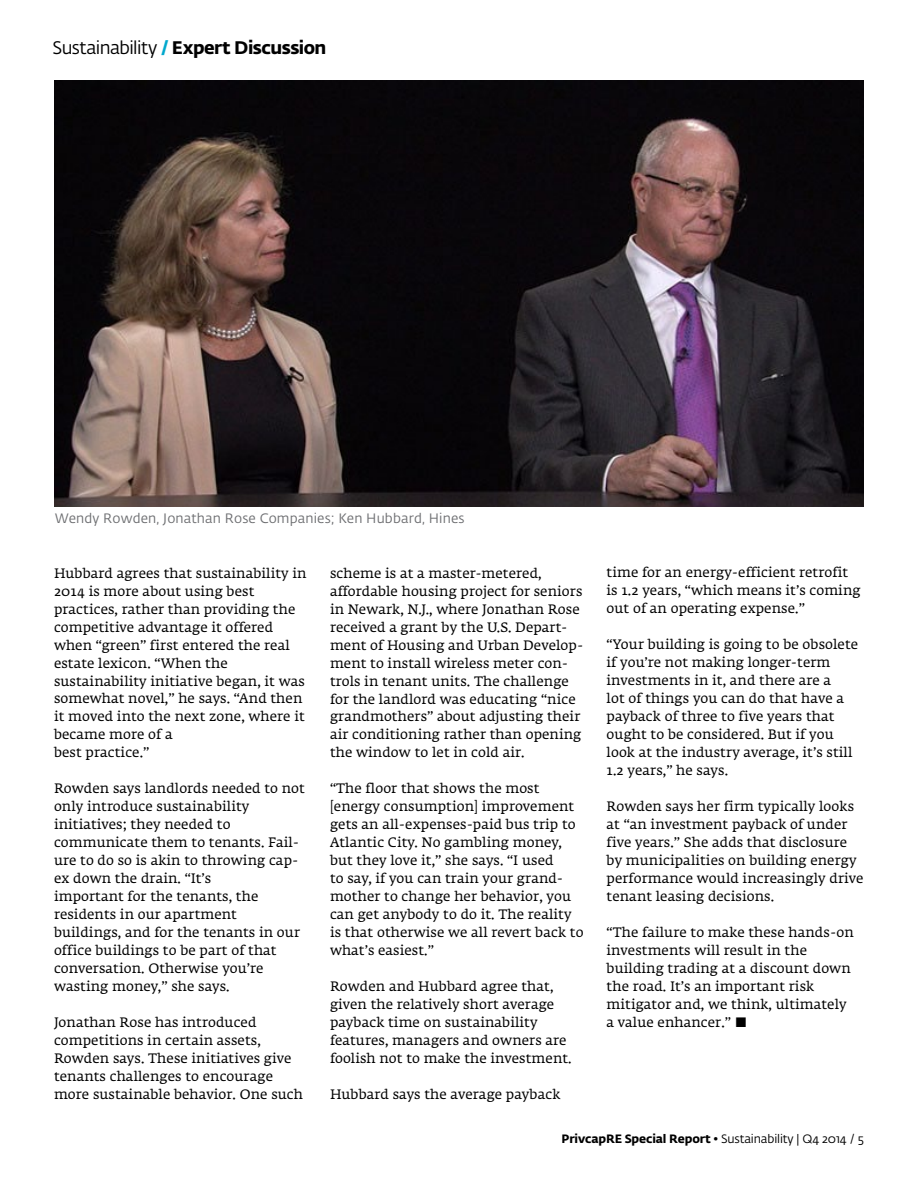
<style>
.page{position:relative;width:918px;height:1188px;background:#fff}
.page>*{position:absolute;margin:0;border:0;box-sizing:border-box;transform-origin:0 0}
.t1{font:700 18px "Fedra Sans Alt Pro";letter-spacing:-.025em;color:#000}
.t2{font:13.5px/18px "Fedra Serif A Std";letter-spacing:.01em;color:#000}
.t3{font:13.5px "Fedra Sans Alt Pro";letter-spacing:.01em;color:#6d6e71}
.t4{font:12px "Fedra Sans Alt Pro";letter-spacing:-.01em;color:#000}
.s1{font-weight:400}
.s2{color:#00a8cd}
.s3{font-family:"Fedra Sans Alt Pro";font-weight:500}
.s4{font-weight:700}
</style>
<div class="page">
<img style="left:55px;top:80px;width:808px;height:427px">
<h1 class="t1" style="left:52px;top:33px;width:275px"><span class="s1">Sustainability</span> <span class="s2">/</span> Expert Discussion</h1>
<p class="t3" style="left:55px;top:508px;width:411px">Wendy Rowden, Jonathan Rose Companies; Ken Hubbard, Hines</p>
<p class="t2" style="left:54px;top:565px;width:254px">Hubbard agrees that sustainability in<br>2014 is more about using best practices, rather than providing the competitive advantage it offered when “green” first entered the real estate lexicon. “When the sustainability initiative began, it was somewhat novel,” he says. “And then it moved into the next zone, where it became more of a<br>best practice.”</p>
<p class="t2" style="left:54px;top:781px;width:252px">Rowden says landlords needed to not only introduce sustainability initiatives; they needed to communicate them to tenants. Fail&shy;ure to do so is akin to throwing cap&shy;ex down the drain. “It’s<br>important for the tenants, the residents in our apartment buildings, and for the tenants in our office buildings to be part of that conversation. Otherwise you’re wasting money,” she says.</p>
<p class="t2" style="left:54px;top:1015px;width:251px">Jonathan Rose has introduced competitions in certain assets, Rowden says. These initiatives give tenants challenges to encourage more sustainable behavior. One such</p>
<p class="t2" style="left:330px;top:565px;width:255px">scheme is at a master-metered, affordable housing project for seniors in Newark, N.J., where Jonathan Rose received a grant by the U.S. Depart&shy;ment of Housing and Urban Develop&shy;ment to install wireless meter con&shy;trols in tenant units. The challenge for the landlord was educating “nice grandmothers” about adjusting their air conditioning rather than opening the window to let in cold air.</p>
<p class="t2" style="left:330px;top:781px;width:255px">“The floor that shows the most [energy consumption] improvement gets an all-expenses-paid bus trip to Atlantic City. No gambling money, but they love it,” she says. “I used<br>to say, if you can train your grand&shy;mother to change her behavior, you can get anybody to do it. The reality is that otherwise we all revert back to what’s easiest.”</p>
<p class="t2" style="left:330px;top:979px;width:243px">Rowden and Hubbard agree that, given the relatively short average payback time on sustainability features, managers and owners are foolish not to make the investment.</p>
<p class="t2" style="left:330px;top:1087px;width:232px">Hubbard says the average payback</p>
<p class="t2" style="left:607px;top:565px;width:256px">time for an energy-efficient retrofit is 1.2 years, “which means it’s coming out of an operating expense.”</p>
<p class="t2" style="left:607px;top:637px;width:253px">“Your building is going to be obsolete if you’re not making longer-term investments in it, and there are a<br>lot of things you can do that have a payback of three to five years that ought to be considered. But if you look at the industry average, it’s still 1.2 years,” he says.</p>
<p class="t2" style="left:607px;top:799px;width:258px">Rowden says her firm typically looks at “an investment payback of under five years.” She adds that disclosure by municipalities on building energy performance would increasingly drive tenant leasing decisions.</p>
<p class="t2" style="left:607px;top:925px;width:249px">“The failure to make these hands-on investments will result in the building trading at a discount down the road. It’s an important risk mitigator and, we think, ultimately a value enhancer.” <span class="s3">■</span></p>
<p class="t4" style="left:562px;top:1131px;width:304px"><span class="s4">PrivcapRE Special Report</span> • Sustainability | Q4 2014 / 5</p>
</div>
